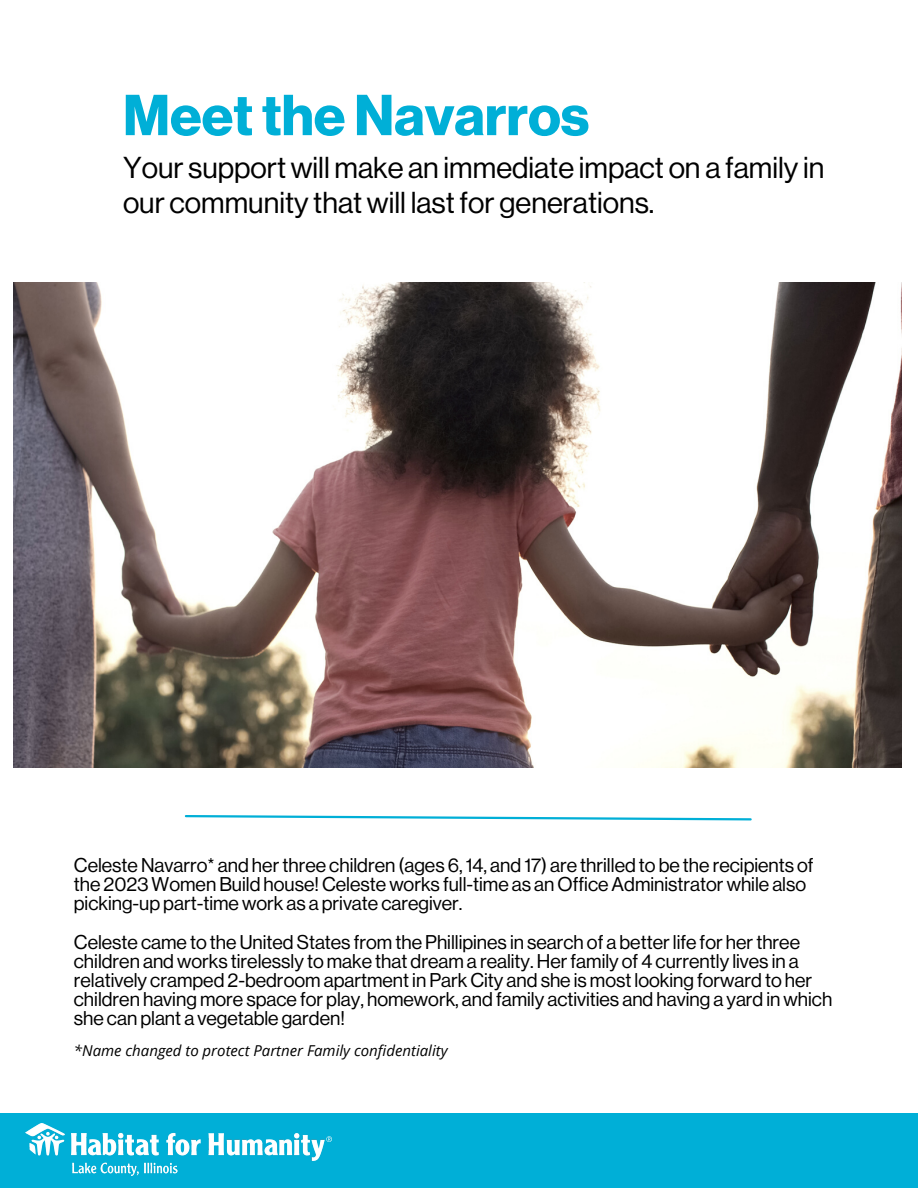
<style>
.page{position:relative;width:918px;height:1188px;background:#fff}
.page>*{position:absolute;margin:0;border:0;box-sizing:border-box;transform-origin:0 0}
.t1{font:56.4px "N Haas Grotesk DS Pro 75 Bd";color:#00afd7}
.t2{font:29.7px/34.8px "N Haas Grotesk DS Pro 55 Rg";color:#000}
.t3{font:19.5px/19.2px "N Haas Grotesk DS Pro 55 Rg";color:#000}
.t4{font:italic 15px "Open Sans";color:#000}
</style>
<div class="page">
<img style="left:13px;top:283px;width:888px;height:484px">
<svg style="left:184px;top:815px;width:568px;height:6px"></svg>
<div style="left:0;top:1113px;width:918px;height:75px;background:#00afd7"></div>
<img style="left:26px;top:1124px;width:306px;height:51px">
<p class="t1" style="left:123px;top:82px;width:468px">Meet the Navarros</p>
<p class="t2" style="left:123px;top:150px;width:703px">Your support will make an immediate impact on a family in our community that will last for generations.</p>
<p class="t3" style="left:74px;top:856px;width:741px">Celeste Navarro* and her three children (ages 6, 14, and 17) are thrilled to be the recipients of the 2023 Women Build house! Celeste works full-time as an Office Administrator while also picking-up part-time work as a private caregiver.</p>
<p class="t3" style="left:74px;top:932px;width:760px">Celeste came to the United States from the Phillipines in search of a better life for her three children and works tirelessly to make that dream a reality. Her family of 4 currently lives in a relatively cramped 2-bedroom apartment in Park City and she is most looking forward to her children having more space for play, homework, and family activities and having a yard in which she can plant a vegetable garden!</p>
<p class="t4" style="left:74px;top:1040px;width:375px">*Name changed to protect Partner Family confidentiality</p>
</div>
